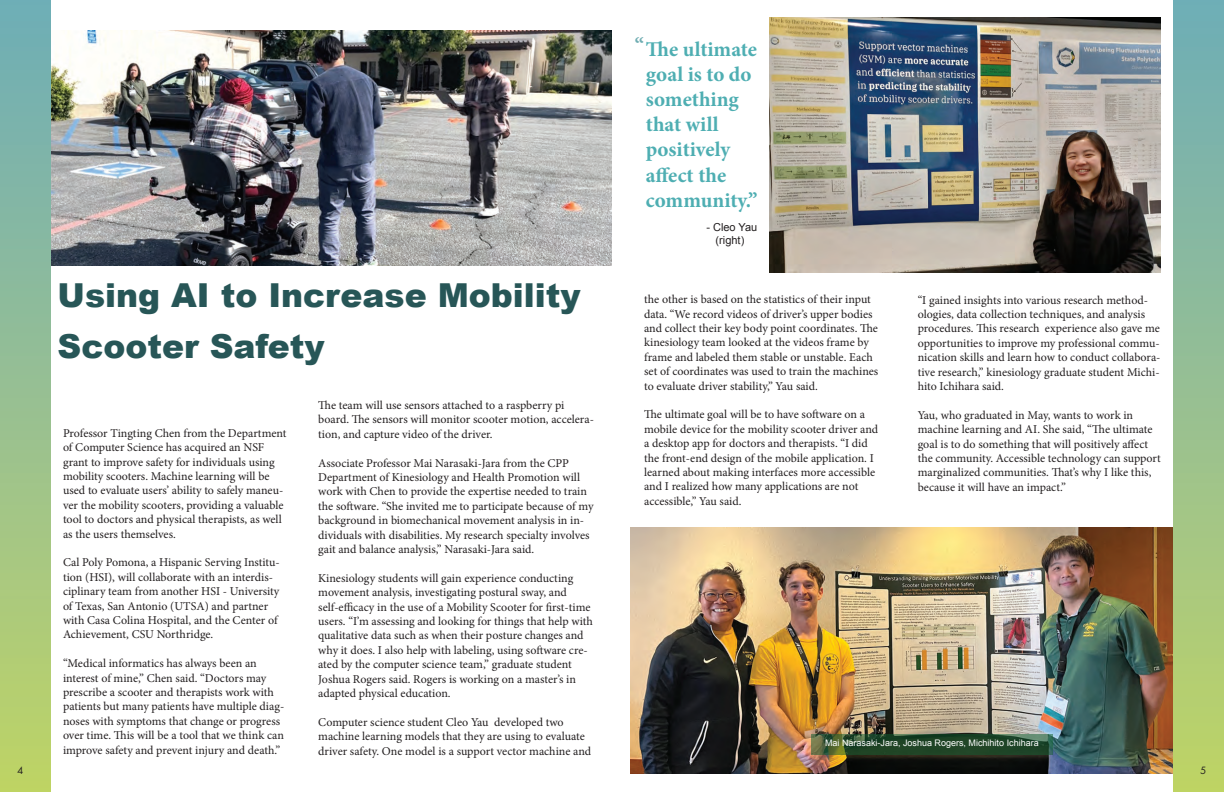
<style>
.page{position:relative;width:1224px;height:792px;background:#fff}
.page>*{position:absolute;margin:0;border:0;box-sizing:border-box;transform-origin:0 0}
.t1{font:900 33px/50.4px "Arial";color:#275657}
.t2{font:700 21px/25.2px "Minion Pro";color:#4eaeb2}
.t3{font:700 21px "Minion Pro";color:#71aeb3}
.t4{font:12px/14.4px "Minion Pro";color:#231f20}
.t5{font:11px/13.2px "Arial";color:#231f20;text-align:center}
.t6{font:11px "Futura PT";color:#231f20}
.t7{font:9px "Arial";color:#fff}
</style>
<div class="page">
<img style="left:50px;top:30px;width:562px;height:235px">
<div style="left:0;top:0;width:50px;height:792px;background:linear-gradient(to bottom,#6eadb9,#bfd368)"></div>
<img style="left:770px;top:18px;width:391px;height:254px">
<img style="left:630px;top:527px;width:544px;height:247px">
<div style="left:1174px;top:0;width:50px;height:792px;background:linear-gradient(to bottom,#6eadb9,#bfd368)"></div>
<svg style="left:811px;top:734px;width:242px;height:21px;background:#2a4d2d"></svg>
<h2 class="t3" style="left:635px;top:31px;width:11px">“</h2>
<h2 class="t2" style="left:646px;top:36px;width:113px">The ultimate goal is to do something that will positively affect the community.”</h2>
<h1 class="t1" style="left:58px;top:269px;width:525px">Using AI to Increase Mobility<br>Scooter Safety</h1>
<p class="t4" style="left:63px;top:426px;width:225px">Professor Tingting Chen from the Department of Computer Science has acquired an NSF grant to improve safety for individuals using mobility scooters. Machine learning will be used to evaluate users’ ability to safely maneu&shy;ver the mobility scooters, providing a valuable tool to doctors and physical therapists, as well as the users themselves.</p>
<p class="t4" style="left:63px;top:555px;width:218px">Cal Poly Pomona, a Hispanic Serving Institu&shy;tion (HSI), will collaborate with an interdis&shy;ciplinary team from another HSI - University of Texas, San Antonio (UTSA) and partner with Casa Colina Hospital, and the Center of Achievement, CSU Northridge.</p>
<p class="t4" style="left:63px;top:656px;width:223px">“Medical informatics has always been an interest of mine,” Chen said. “Doctors may prescribe a scooter and therapists work with patients but many patients have multiple diag&shy;noses with symptoms that change or progress over time. This will be a tool that we think can improve safety and prevent injury and death.”</p>
<p class="t4" style="left:318px;top:398px;width:277px">The team will use sensors attached to a raspberry pi board. The sensors will monitor scooter motion, accelera&shy;tion, and capture video of the driver.</p>
<p class="t4" style="left:318px;top:456px;width:277px">Associate Professor Mai Narasaki-Jara from the CPP Department of Kinesiology and Health Promotion will work with Chen to provide the expertise needed to train the software. “She invited me to participate because of my background in biomechanical movement analysis in in&shy;dividuals with disabilities. My research specialty involves gait and balance analysis,” Narasaki-Jara said.</p>
<p class="t4" style="left:318px;top:571px;width:276px">Kinesiology students will gain experience conducting movement analysis, investigating postural sway, and self-efficacy in the use of a Mobility Scooter for first-time users. “I’m assessing and looking for things that help with qualitative data such as when their posture changes and why it does. I also help with labeling, using software cre&shy;ated by the computer science team,” graduate student Joshua Rogers said. Rogers is working on a master’s in adapted physical education.</p>
<p class="t4" style="left:318px;top:715px;width:275px">Computer science student Cleo Yau developed two machine learning models that they are using to evaluate driver safety. One model is a support vector machine and</p>
<p class="t5" style="left:706px;top:221px;width:52px">- Cleo Yau (right)</p>
<p class="t4" style="left:644px;top:292px;width:236px">the other is based on the statistics of their input data. “We record videos of driver’s upper bodies and collect their key body point coordinates. The kinesiology team looked at the videos frame by frame and labeled them stable or unstable. Each set of coordinates was used to train the machines to evaluate driver stability,” Yau said.</p>
<p class="t4" style="left:644px;top:407px;width:236px">The ultimate goal will be to have software on a mobile device for the mobility scooter driver and a desktop app for doctors and therapists. “I did the front-end design of the mobile application. I learned about making interfaces more accessible and I realized how many applications are not accessible,” Yau said.</p>
<p class="t4" style="left:918px;top:293px;width:244px">“I gained insights into various research method&shy;ologies, data collection techniques, and analysis procedures. This research experience also gave me opportunities to improve my professional commu&shy;nication skills and learn how to conduct collabora&shy;tive research,” kinesiology graduate student Michi&shy;hito Ichihara said.</p>
<p class="t4" style="left:918px;top:408px;width:245px">Yau, who graduated in May, wants to work in machine learning and AI. She said, “The ultimate goal is to do something that will positively affect the community. Accessible technology can support marginalized communities. That’s why I like this, because it will have an impact.”</p>
<p class="t7" style="left:825px;top:736px;width:215px">Mai Narasaki-Jara, Joshua Rogers, Michihito Ichihara</p>
<p class="t6" style="left:17px;top:764px;width:8px">4</p>
<p class="t6" style="left:1200px;top:764px;width:8px">5</p>
</div>
